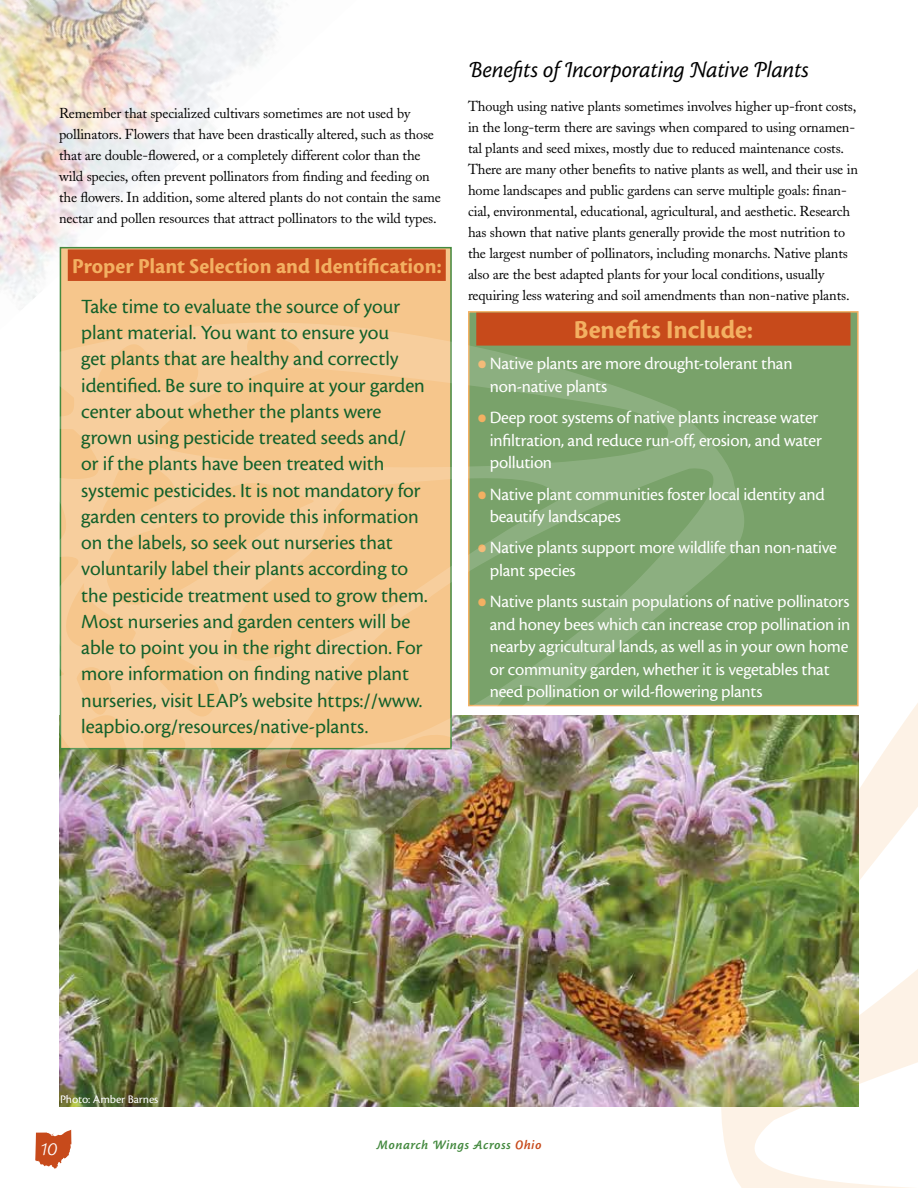
<style>
.page{position:relative;width:918px;height:1188px;background:#fff}
.page>*{position:absolute;margin:0;border:0;box-sizing:border-box;transform-origin:0 0}
.t1{font:27px "Cronos MM 700 18";color:#f3b062}
.t2{font:25.5px "Cronos MM Sw 250 17";color:#fff}
.t3{font:24px "Cronos MM Sw 408 16";letter-spacing:-.01em;color:#000}
.t4{font:22.2px "Cronos MM 700 14";letter-spacing:.025em;color:#f3b062}
.t5{font:21px/26.2px "Cronos MM 408 14";color:#12602a}
.t6{font:18px/22.5px "Cronos MM 408 12";letter-spacing:-.01em;color:#fff}
.t7{font:14.25px/21px "Adobe Caslon";letter-spacing:-.01em;color:#000}
.t8{font:13.5px "Cronos MM Sw 574 9";letter-spacing:.04em;color:#43893e}
.t9{font:12px "Cronos MM 408 8";letter-spacing:-.01em;color:#fff}
.s1{font-family:"Cronos MM 408 30";font-size:45px;color:#f3b062}
.s2{color:#c74a1b}
</style>
<div class="page">
<svg style="left:35px;top:1130px;width:37px;height:39px"></svg>
<svg style="left:721px;top:703px;width:197px;height:485px"></svg>
<img style="left:0;top:0;width:362px;height:293px">
<img style="left:59px;top:716px;width:800px;height:391px">
<div style="left:468px;top:311px;width:391px;height:395px;background:#79a26a;border:2px solid #f3b062"></div>
<div style="left:476px;top:313px;width:374px;height:33px;background:#c74a1b"></div>
<div style="left:60px;top:247px;width:392px;height:502px;background:#f6c68c;border:2px solid #43893e"></div>
<img style="left:12px;top:293px;width:742px;height:586px">
<div style="left:68px;top:249px;width:378px;height:32px;background:#c74a1b"></div>
<p class="t7" style="left:59px;top:103px;width:383px">Remember that specialized cultivars sometimes are not used by pollinators. Flowers that have been drastically altered, such as those that are double-flowered, or a completely different color than the wild species, often prevent pollinators from finding and feeding on the flowers. In addition, some altered plants do not contain the same nectar and pollen resources that attract pollinators to the wild types.</p>
<h3 class="t4" style="left:72px;top:255px;width:370px">Proper Plant Selection and Identification:</h3>
<p class="t5" style="left:81px;top:294px;width:348px">Take time to evaluate the source of your plant material. You want to ensure you<br>get plants that are healthy and correctly identified. Be sure to inquire at your garden center about whether the plants were grown using pesticide treated seeds and/ or if the plants have been treated with systemic pesticides. It is not mandatory for garden centers to provide this information on the labels, so seek out nurseries that voluntarily label their plants according to the pesticide treatment used to grow them.<br>Most nurseries and garden centers will be able to point you in the right direction. For more information on finding native plant nurseries, visit LEAP’s website https://www. leapbio.org/resources/native-plants.</p>
<h3 class="t3" style="left:468px;top:56px;width:343px">Benefits of Incorporating Native Plants</h3>
<p class="t7" style="left:468px;top:96px;width:391px">Though using native plants sometimes involves higher up-front costs, in the long-term there are savings when compared to using ornamen&shy;tal plants and seed mixes, mostly due to reduced maintenance costs.<br>There are many other benefits to native plants as well, and their use in home landscapes and public gardens can serve multiple goals: finan&shy;cial, environmental, educational, agricultural, and aesthetic. Research has shown that native plants generally provide the most nutrition to the largest number of pollinators, including monarchs. Native plants also are the best adapted plants for your local conditions, usually requiring less watering and soil amendments than non-native plants.</p>
<h1 class="t1" style="left:574px;top:315px;width:181px">Benefits Include:</h1>
<p class="t6" style="left:490px;top:353px;width:304px;text-indent:-14px"><span class="s1">•</span>Native plants are more drought-tolerant than non-native plants</p>
<p class="t6" style="left:490px;top:407px;width:334px;text-indent:-14px"><span class="s1">•</span>Deep root systems of native plants increase water infiltration, and reduce run-off, erosion, and water pollution</p>
<p class="t6" style="left:490px;top:483px;width:336px;text-indent:-14px"><span class="s1">•</span>Native plant communities foster local identity and beautify landscapes</p>
<p class="t6" style="left:490px;top:537px;width:349px;text-indent:-14px"><span class="s1">•</span>Native plants support more wildlife than non-native plant species</p>
<p class="t6" style="left:490px;top:591px;width:362px;text-indent:-14px"><span class="s1">•</span>Native plants sustain populations of native pollinators and honey bees which can increase crop pollination in nearby agricultural lands, as well as in your own home or community garden, whether it is vegetables that need pollination or wild-flowering plants</p>
<p class="t9" style="left:60px;top:1093px;width:100px">Photo: Amber Barnes</p>
<h2 class="t2" style="left:40px;top:1133px;width:19px">10</h2>
<p class="t8" style="left:377px;top:1137px;width:166px">Monarch Wings Across <span class="s2">Ohio</span></p>
</div>
